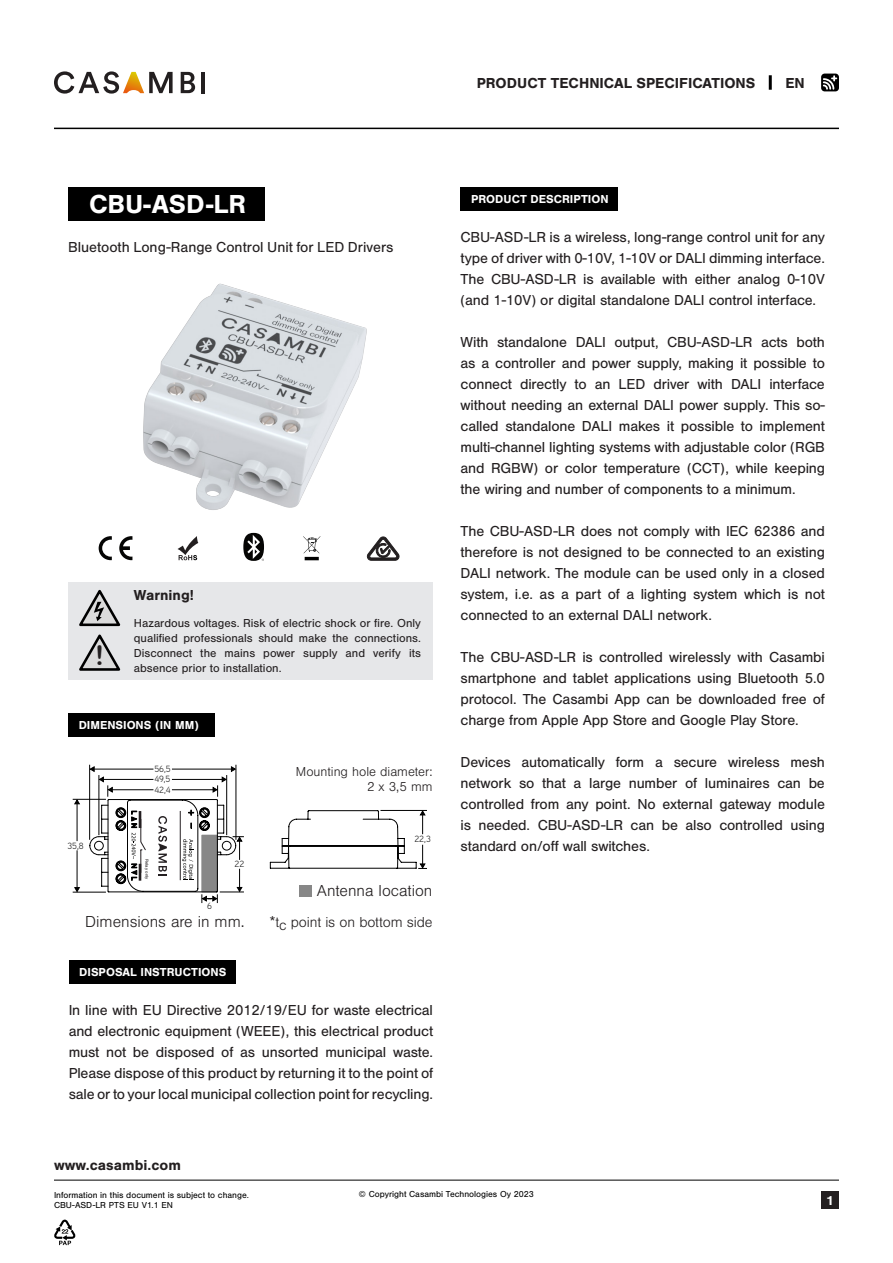
<style>
.page{position:relative;width:893px;height:1263px;background:#fff}
.page>*{position:absolute;margin:0;border:0;box-sizing:border-box;transform-origin:0 0}
.PRODUCT_TITLE{font:700 27px "Nimbus San";color:#fff}
.t1{font:27px "Arial Rounded MT Bold";color:#231f20}
.Basic_TXT{font:300 16.5px "Nimbus San";color:#231f20}
.Basic_TXT-2{font:15px/21px "Nimbus San";letter-spacing:-.01em;color:#231f20;text-align:justify}
.t2{font:700 15px "Nimbus San";color:#231f20}
.Basic_TXT-3{font:300 15px "Nimbus San";letter-spacing:-.01em;color:#231f20}
.Basic_TXT-4{font:300 13.5px/15px "Nimbus San";color:#231f20;text-align:right}
.t3{font:700 13.5px "Nimbus San";color:#fff}
.t4{font:12px/15px "Nimbus San";color:#231f20;text-align:justify}
.t5{font:700 12px "Nimbus San";color:#fff}
.t6{font:9px/10.5px "Nimbus San";color:#000}
.t7{font:9px/10.4px "Aaux Next";color:#1c1c1c;text-align:justify}
.Basic{font:4.5px "Nimbus San";color:#231f20}
.s1{font-size:16.5px}
</style>
<div class="page">
<svg style="left:821px;top:74px;width:18px;height:17px"></svg>
<div style="left:821px;top:1191px;width:18px;height:18px;background:#231f20"></div>
<hr style="left:769px;top:75px;width:3px;height:15px;background:#000">
<svg style="left:181px;top:72px;width:14px;height:21px"></svg>
<hr style="left:201px;top:72px;width:4px;height:21px;background:#231f20">
<svg style="left:54px;top:71px;width:119px;height:23px"></svg>
<hr style="left:54px;top:128px;width:785px;height:1px;background:#000">
<hr style="left:54px;top:1180px;width:785px;height:1px;background:#000">
<svg style="left:54px;top:1219px;width:22px;height:26px"></svg>
<svg style="left:243px;top:533px;width:21px;height:28px"></svg>
<svg style="left:99px;top:536px;width:13px;height:24px"></svg>
<svg style="left:119px;top:536px;width:13px;height:24px"></svg>
<svg style="left:303px;top:536px;width:17px;height:24px"></svg>
<svg style="left:178px;top:536px;width:20px;height:24px"></svg>
<svg style="left:367px;top:536px;width:32px;height:24px"></svg>
<div style="left:68px;top:187px;width:197px;height:33px;background:#000"></div>
<div style="left:460px;top:187px;width:158px;height:24px;background:#000"></div>
<img style="left:143px;top:283px;width:224px;height:250px">
<div style="left:68px;top:582px;width:364px;height:98px;background:#e6e7e9"></div>
<div style="left:68px;top:714px;width:147px;height:23px;background:#000"></div>
<hr style="left:73px;top:799px;width:32px;height:1px;background:#000">
<svg style="left:74px;top:798px;width:6px;height:7px"></svg>
<hr style="left:77px;top:802px;width:1px;height:38px;background:#000">
<svg style="left:74px;top:886px;width:7px;height:6px"></svg>
<hr style="left:77px;top:851px;width:1px;height:38px;background:#000">
<hr style="left:73px;top:892px;width:32px;height:1px;background:#000">
<svg style="left:89px;top:765px;width:337px;height:137px"></svg>
<div style="left:69px;top:960px;width:166px;height:23px;background:#000"></div>
<svg style="left:79px;top:589px;width:42px;height:82px"></svg>
<p class="t2" style="left:477px;top:74px;width:280px">PRODUCT TECHNICAL SPECIFICATIONS</p>
<p class="t2" style="left:785px;top:74px;width:21px">EN</p>
<p class="PRODUCT_TITLE" style="left:89px;top:189px;width:159px">CBU-ASD-LR</p>
<p class="t5" style="left:471px;top:192px;width:139px">PRODUCT DESCRIPTION</p>
<p class="Basic_TXT-2" style="left:68px;top:236px;width:327px">Bluetooth Long-Range Control Unit for LED Drivers</p>
<p class="t1" style="left:95px;top:640px;width:10px">!</p>
<p class="t2" style="left:134px;top:586px;width:62px">Warning!</p>
<p class="t4" style="left:134px;top:615px;width:289px">Hazardous voltages. Risk of electric shock or fire. Only qualified professionals should make the connections.<br>Disconnect the mains power supply and verify its absence prior to installation.</p>
<p class="t5" style="left:79px;top:719px;width:122px">DIMENSIONS (IN MM)</p>
<p class="t7" style="left:68px;top:840px;width:18px">35,8</p>
<p class="t7" style="left:154px;top:763px;width:18px">56,5<br>49,5<br>42,4</p>
<p class="Basic" style="left:149px;top:859px;width:22px;rotate:90deg">Relay only</p>
<p class="t7" style="left:235px;top:859px;width:11px">22</p>
<p class="Basic_TXT-4" style="left:296px;top:764px;width:138px">Mounting hole diameter:<br>2 x 3,5 mm</p>
<p class="t7" style="left:414px;top:834px;width:18px">22,3</p>
<p class="Basic_TXT" style="left:317px;top:882px;width:117px">Antenna location</p>
<p class="t7" style="left:207px;top:900px;width:6px">6</p>
<p class="Basic_TXT" style="left:85px;top:913px;width:161px">Dimensions are in mm.</p>
<p class="Basic_TXT-3" style="left:269px;top:914px;width:165px"><span class="s1">*</span>tc point is on bottom side</p>
<p class="t5" style="left:79px;top:965px;width:148px">DISPOSAL INSTRUCTIONS</p>
<p class="Basic_TXT-2" style="left:69px;top:999px;width:366px">In line with EU Directive 2012/19/EU for waste electrical and electronic equipment (WEEE), this electrical product must not be disposed of as unsorted municipal waste.</p>
<p class="Basic_TXT-2" style="left:69px;top:1062px;width:366px">Please dispose of this product by returning it to the point of sale or to your local municipal collection point for recycling.</p>
<p class="t2" style="left:54px;top:1157px;width:129px">www.casambi.com</p>
<p class="Basic_TXT-2" style="left:460px;top:226px;width:366px">CBU-ASD-LR is a wireless, long-range control unit for any type of driver with 0-10V, 1-10V or DALI dimming interface.<br>The CBU-ASD-LR is available with either analog 0-10V (and 1-10V) or digital standalone DALI control interface.</p>
<p class="Basic_TXT-2" style="left:460px;top:331px;width:366px">With standalone DALI output, CBU-ASD-LR acts both as a controller and power supply, making it possible to connect directly to an LED driver with DALI interface without needing an external DALI power supply. This so&shy;called standalone DALI makes it possible to implement multi-channel lighting systems with adjustable color (RGB and RGBW) or color temperature (CCT), while keeping the wiring and number of components to a minimum.</p>
<p class="Basic_TXT-2" style="left:460px;top:520px;width:366px">The CBU-ASD-LR does not comply with IEC 62386 and therefore is not designed to be connected to an existing DALI network. The module can be used only in a closed system, i.e. as a part of a lighting system which is not connected to an external DALI network.</p>
<p class="Basic_TXT-2" style="left:460px;top:646px;width:366px">The CBU-ASD-LR is controlled wirelessly with Casambi smartphone and tablet applications using Bluetooth 5.0 protocol. The Casambi App can be downloaded free of charge from Apple App Store and Google Play Store.</p>
<p class="Basic_TXT-2" style="left:460px;top:751px;width:366px">Devices automatically form a secure wireless mesh network so that a large number of luminaires can be controlled from any point. No external gateway module is needed. CBU-ASD-LR can be also controlled using standard on/off wall switches.</p>
<p class="t6" style="left:54px;top:1190px;width:196px">Information in this document is subject to change.<br>CBU-ASD-LR PTS EU V1.1 EN</p>
<p class="t6" style="left:359px;top:1189px;width:177px">© Copyright Casambi Technologies Oy 2023</p>
<p class="t3" style="left:826px;top:1192px;width:9px">1</p>
</div>
